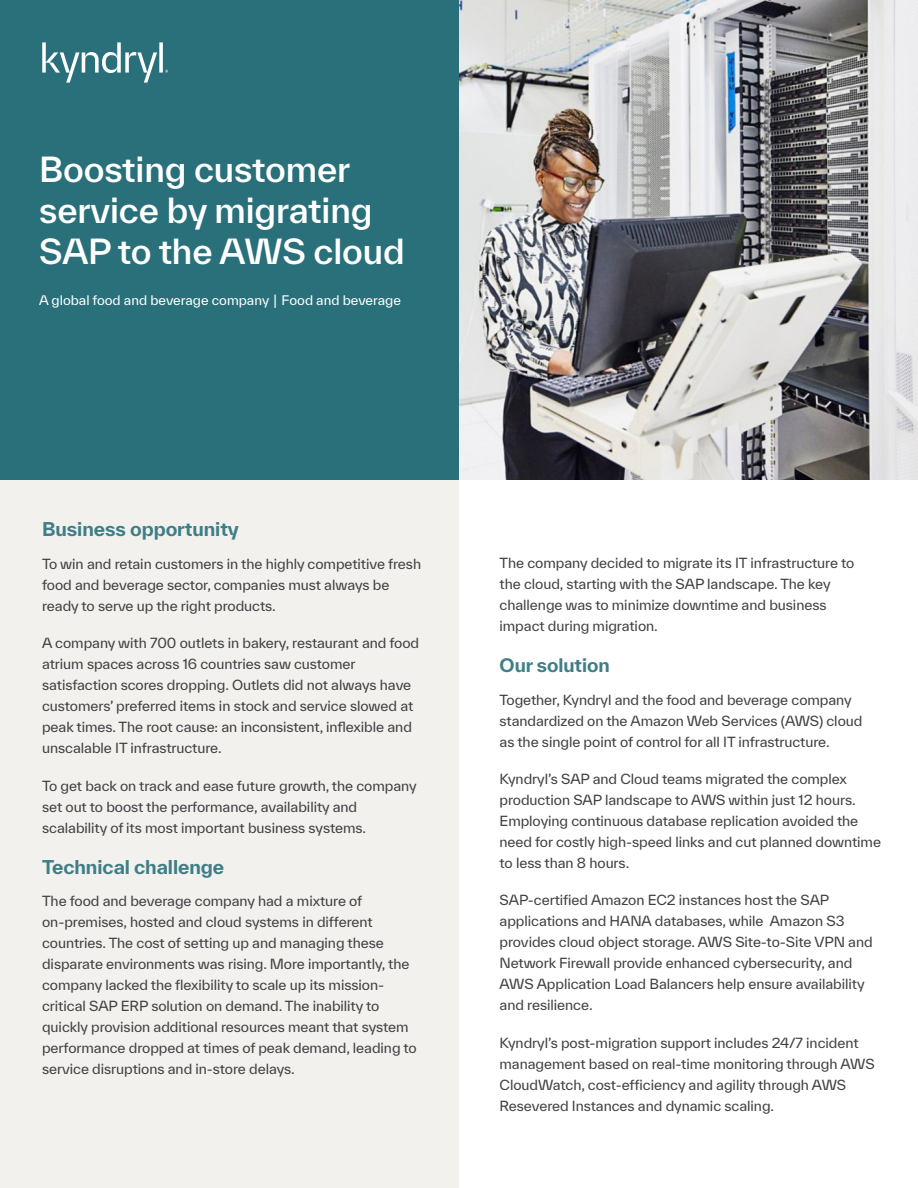
<style>
.page{position:relative;width:918px;height:1188px;background:#fff}
.page>*{position:absolute;margin:0;border:0;box-sizing:border-box;transform-origin:0 0}
.t1{font:500 33.45px/40.8px "TWK Everett";letter-spacing:-.005em;color:#fff}
.t2{font:700 18.3px "TWK Everett";letter-spacing:-.005em;color:#3e7e87}
.t3{font:700 18px "TWK Everett";letter-spacing:-.005em;color:#3e7e87}
.t4{font:13.5px/21px "TWK Everett";letter-spacing:-.005em;color:#414042}
.t5{font:12.75px "TWK Everett";color:#fff}
</style>
<div class="page">
<div style="left:0;top:0;width:459px;height:1188px;background:#f2f1ee"></div>
<div style="left:0;top:0;width:459px;height:480px;background:#29707a"></div>
<svg style="left:42px;top:42px;width:126px;height:41px"></svg>
<img style="left:459px;top:0;width:459px;height:480px">
<h1 class="t1" style="left:39px;top:149px;width:367px">Boosting customer service by migrating<br>SAP to the AWS cloud</h1>
<p class="t5" style="left:39px;top:292px;width:363px">A global food and beverage company | Food and beverage</p>
<h2 class="t2" style="left:42px;top:516px;width:198px">Business opportunity</h2>
<p class="t4" style="left:42px;top:553px;width:381px">To win and retain customers in the highly competitive fresh food and beverage sector, companies must always be ready to serve up the right products.</p>
<p class="t4" style="left:42px;top:633px;width:379px">A company with 700 outlets in bakery, restaurant and food atrium spaces across 16 countries saw customer satisfaction scores dropping. Outlets did not always have customers’ preferred items in stock and service slowed at peak times. The root cause: an inconsistent, inflexible and unscalable IT infrastructure.</p>
<p class="t4" style="left:42px;top:775px;width:376px">To get back on track and ease future growth, the company set out to boost the performance, availability and scalability of its most important business systems.</p>
<h2 class="t2" style="left:42px;top:854px;width:184px">Technical challenge</h2>
<p class="t4" style="left:42px;top:891px;width:376px">The food and beverage company had a mixture of on-premises, hosted and cloud systems in different countries. The cost of setting up and managing these disparate environments was rising. More importantly, the company lacked the flexibility to scale up its mission&shy;critical SAP ERP solution on demand. The inability to quickly provision additional resources meant that system performance dropped at times of peak demand, leading to service disruptions and in-store delays.</p>
<p class="t4" style="left:500px;top:552px;width:356px">The company decided to migrate its IT infrastructure to the cloud, starting with the SAP landscape. The key challenge was to minimize downtime and business impact during migration.</p>
<h3 class="t3" style="left:500px;top:652px;width:112px">Our solution</h3>
<p class="t4" style="left:500px;top:689px;width:364px">Together, Kyndryl and the food and beverage company standardized on the Amazon Web Services (AWS) cloud as the single point of control for all IT infrastructure.</p>
<p class="t4" style="left:500px;top:768px;width:383px">Kyndryl’s SAP and Cloud teams migrated the complex production SAP landscape to AWS within just 12 hours.<br>Employing continuous database replication avoided the need for costly high-speed links and cut planned downtime to less than 8 hours.</p>
<p class="t4" style="left:500px;top:890px;width:375px">SAP-certified Amazon EC2 instances host the SAP applications and HANA databases, while Amazon S3 provides cloud object storage. AWS Site-to-Site VPN and Network Firewall provide enhanced cybersecurity, and AWS Application Load Balancers help ensure availability and resilience.</p>
<p class="t4" style="left:500px;top:1032px;width:377px">Kyndryl’s post-migration support includes 24/7 incident management based on real-time monitoring through AWS CloudWatch, cost-efficiency and agility through AWS Resevered Instances and dynamic scaling.</p>
</div>
